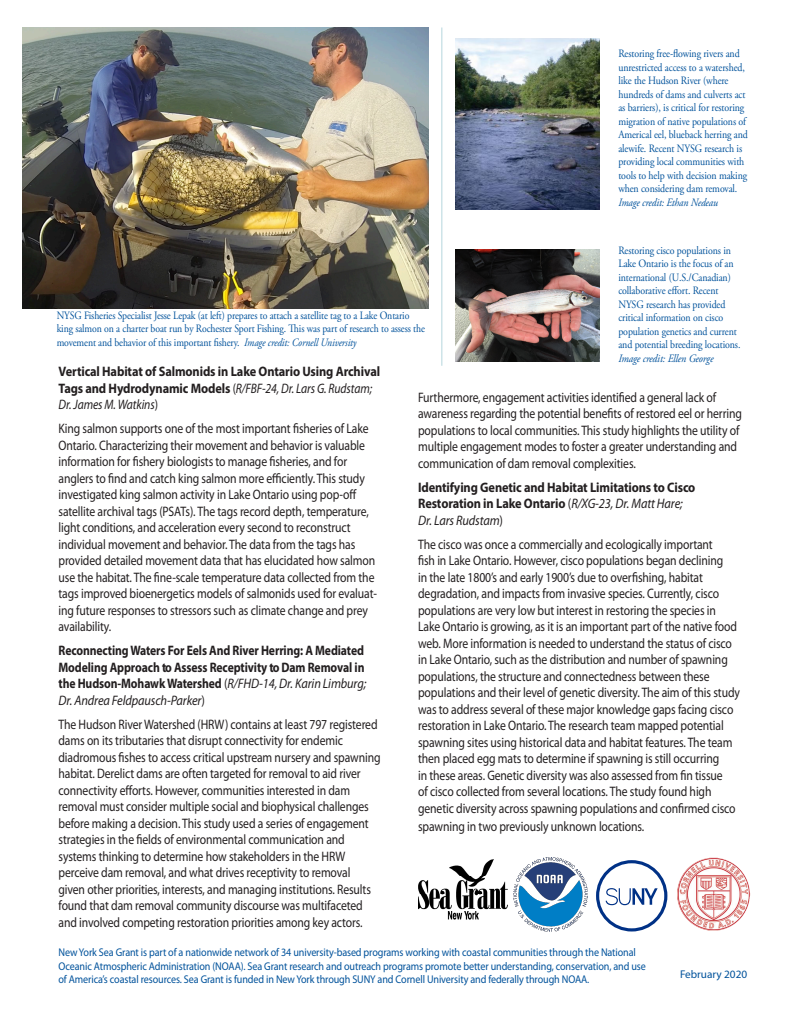
<style>
.page{position:relative;width:810px;height:1035px;background:#fff}
.page>*{position:absolute;margin:0;border:0;box-sizing:border-box;transform-origin:0 0}
.t1{font:13.75px/16.5px "Myriad Pro";letter-spacing:-.01em;color:#231f20;scale:.85 1}
.t2{font:700 13.75px/16.5px "Myriad Pro";letter-spacing:-.01em;color:#231f20;scale:.9 1}
.t3{font:700 13.75px/16.5px "Myriad Pro";letter-spacing:-.01em;color:#231f20;scale:.85 1}
.t4{font:11.25px/13.5px "Adobe Garamond Pro";letter-spacing:-.01em;color:#01529b;scale:.88 1}
.t5{font:11.25px/13.5px "Myriad Pro";letter-spacing:-.01em;color:#01529b;scale:.9 1}
.t6{font:11.25px/13.5px "Adobe Garamond Pro";letter-spacing:-.01em;color:#01529b;scale:.87 1}
.t7{font:11.25px "Myriad Pro";letter-spacing:-.01em;color:#01529b}
.s1{font-style:italic}
.s2{font-weight:400}
.s3{font-weight:400;font-style:italic}
</style>
<div class="page">
<hr style="left:442px;top:28px;width:1px;height:338px;background:#b5d6dd">
<img style="left:677px;top:858px;width:32px;height:49px">
<img style="left:513px;top:858px;width:74px;height:74px">
<svg style="left:596px;top:860px;width:71px;height:72px"></svg>
<img style="left:419px;top:860px;width:89px;height:60px">
<img style="left:22px;top:28px;width:407px;height:281px">
<img style="left:456px;top:250px;width:144px;height:111px">
<img style="left:456px;top:38px;width:144px;height:171px">
<p class="t4" style="left:618px;top:48px;width:149px">Restoring free-flowing rivers and unrestricted access to a watershed, like the Hudson River (where hundreds of dams and culverts act as barriers), is critical for restoring migration of native populations of Americal eel, blueback herring and alewife. Recent NYSG research is providing local communities with tools to help with decision making when considering dam removal.<br><span class="s1">Image credit: Ethan Nedeau</span></p>
<p class="t4" style="left:618px;top:244px;width:140px">Restoring cisco populations in<br>Lake Ontario is the focus of an international (U.S./Canadian) collaborative effort. Recent<br>NYSG research has provided critical information on cisco population genetics and current and potential breeding locations.<br><span class="s1">Image credit: Ellen George</span></p>
<p class="t6" style="left:57px;top:309px;width:425px">NYSG Fisheries Specialist Jesse Lepak (at left) prepares to attach a satellite tag to a Lake Ontario king salmon on a charter boat run by Rochester Sport Fishing. This was part of research to assess the movement and behavior of this important fishery. <span class="s1">Image credit: Cornell University</span></p>
<p class="t2" style="left:59px;top:363px;width:359px">Vertical Habitat of Salmonids in Lake Ontario Using Archival<br>Tags and Hydrodynamic Models <span class="s2">(</span><span class="s3">R/FBF-24, Dr. Lars G. Rudstam;<br>Dr. James M. Watkins</span><span class="s2">)</span></p>
<p class="t1" style="left:59px;top:420px;width:376px">King salmon supports one of the most important fisheries of Lake Ontario. Characterizing their movement and behavior is valuable information for fishery biologists to manage fisheries, and for anglers to find and catch king salmon more efficiently. This study investigated king salmon activity in Lake Ontario using pop-off satellite archival tags (PSATs). The tags record depth, temperature, light conditions, and acceleration every second to reconstruct individual movement and behavior. The data from the tags has provided detailed movement data that has elucidated how salmon use the habitat. The fine-scale temperature data collected from the tags improved bioenergetics models of salmonids used for evaluat&shy;ing future responses to stressors such as climate change and prey availability.</p>
<p class="t3" style="left:59px;top:642px;width:364px">Reconnecting Waters For Eels And River Herring: A Mediated Modeling Approach to Assess Receptivity to Dam Removal in the Hudson-Mohawk Watershed <span class="s2">(</span><span class="s3">R/FHD-14, Dr. Karin Limburg; Dr. Andrea Feldpausch-Parker</span><span class="s2">)</span></p>
<p class="t1" style="left:59px;top:715px;width:380px">The Hudson River Watershed (HRW) contains at least 797 registered dams on its tributaries that disrupt connectivity for endemic diadromous fishes to access critical upstream nursery and spawning habitat. Derelict dams are often targeted for removal to aid river connectivity efforts. However, communities interested in dam removal must consider multiple social and biophysical challenges before making a decision. This study used a series of engagement strategies in the fields of environmental communication and systems thinking to determine how stakeholders in the HRW perceive dam removal, and what drives receptivity to removal given other priorities, interests, and managing institutions. Results found that dam removal community discourse was multifaceted and involved competing restoration priorities among key actors.</p>
<p class="t1" style="left:418px;top:389px;width:383px">Furthermore, engagement activities identified a general lack of awareness regarding the potential benefits of restored eel or herring populations to local communities. This study highlights the utility of multiple engagement modes to foster a greater understanding and communication of dam removal complexities.</p>
<p class="t2" style="left:418px;top:478px;width:310px">Identifying Genetic and Habitat Limitations to Cisco<br>Restoration in Lake Ontario <span class="s2">(</span><span class="s3">R/XG-23, Dr. Matt Hare;<br>Dr. Lars Rudstam</span><span class="s2">)</span></p>
<p class="t1" style="left:418px;top:536px;width:380px">The cisco was once a commercially and ecologically important<br>fish in Lake Ontario. However, cisco populations began declining<br>in the late 1800’s and early 1900’s due to overfishing, habitat degradation, and impacts from invasive species. Currently, cisco populations are very low but interest in restoring the species in Lake Ontario is growing, as it is an important part of the native food web. More information is needed to understand the status of cisco in Lake Ontario, such as the distribution and number of spawning populations, the structure and connectedness between these populations and their level of genetic diversity. The aim of this study was to address several of these major knowledge gaps facing cisco restoration in Lake Ontario. The research team mapped potential spawning sites using historical data and habitat features. The team then placed egg mats to determine if spawning is still occurring<br>in these areas. Genetic diversity was also assessed from fin tissue<br>of cisco collected from several locations. The study found high genetic diversity across spawning populations and confirmed cisco</p>
<p class="t1" style="left:418px;top:818px;width:268px">spawning in two previously unknown locations.</p>
<p class="t5" style="left:59px;top:945px;width:654px">New York Sea Grant is part of a nationwide network of 34 university-based programs working with coastal communities through the National<br>Oceanic Atmospheric Administration (NOAA). Sea Grant research and outreach programs promote better understanding, conservation, and use of America’s coastal resources. Sea Grant is funded in New York through SUNY and Cornell University and federally through NOAA.</p>
<p class="t7" style="left:680px;top:968px;width:69px">February 2020</p>
</div>
